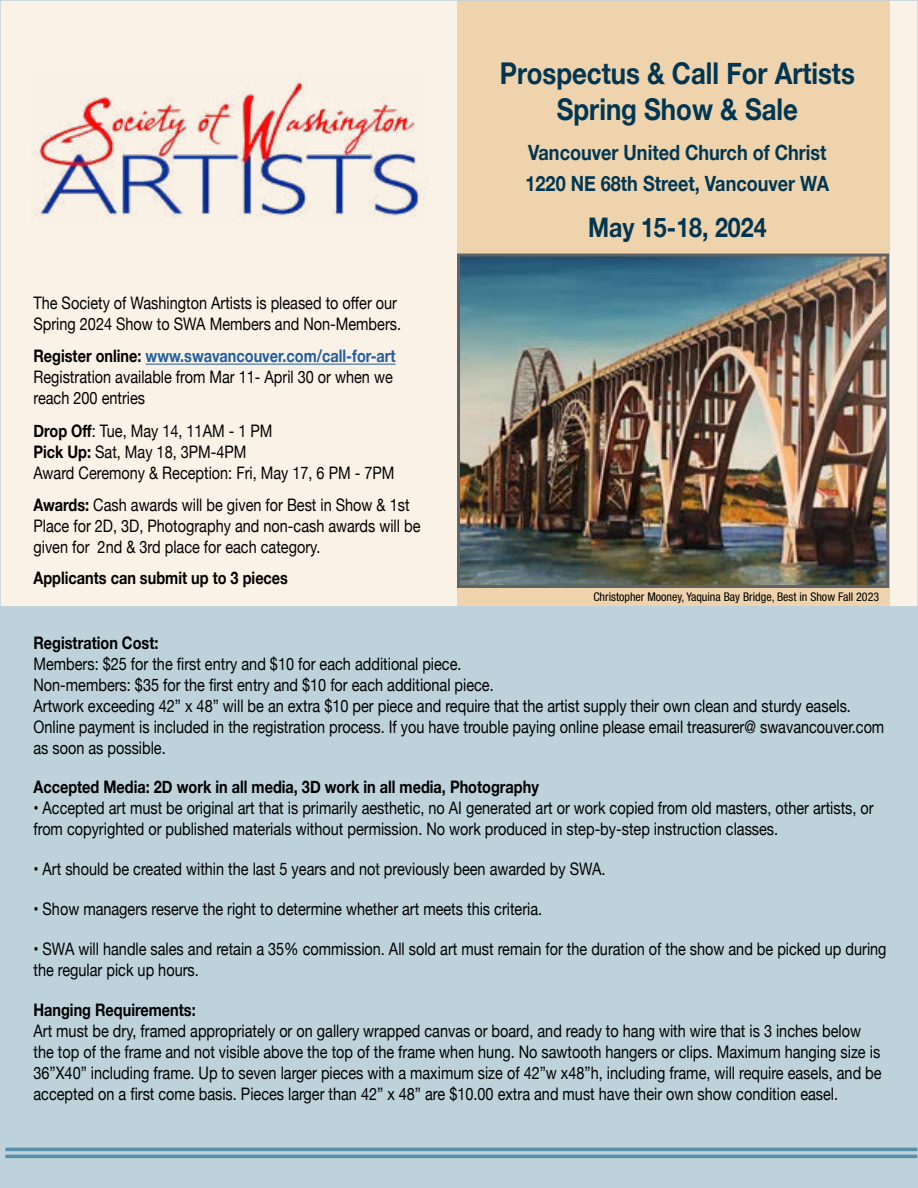
<style>
.page{position:relative;width:918px;height:1188px;background:#fff}
.page>*{position:absolute;margin:0;border:0;box-sizing:border-box;transform-origin:0 0}
.t1{font:700 30px/36px "Helvetica Neue";color:#003652;text-align:center;scale:.86 1}
.t2{font:700 27px "Helvetica Neue";color:#003652;scale:.86 1}
.t3{font:700 21px/30px "Helvetica Neue";color:#003652;scale:.86 1}
.t4{font:17.25px/21px "Helvetica Neue";color:#000;scale:.84 1}
.t5{font:700 17.25px "Helvetica Neue";color:#000;scale:.84 1}
.t6{font:condensed 12px "Helvetica Neue LT Std";color:#000}
.s1{font-weight:700}
.s2{font-weight:700;color:#215e9e}
</style>
<div class="page">
<div style="left:0;top:0;width:918px;height:632px;background:#faf2e7"></div>
<div style="left:457px;top:0;width:432px;height:626px;background:#eed3ac"></div>
<div style="left:0;top:607px;width:918px;height:581px;background:#bdd2db"></div>
<hr style="left:146px;top:364px;width:250px;height:1px;background:#215e9e">
<img style="left:37px;top:81px;width:382px;height:137px">
<img style="left:461px;top:258px;width:424px;height:326px">
<div style="left:457px;top:254px;width:432px;height:334px;border:3px solid #616264"></div>
<hr style="left:5px;top:1148px;width:913px;height:3px;background:#578ea8">
<hr style="left:5px;top:1155px;width:913px;height:3px;background:#578ea8">
<p class="t4" style="left:33px;top:294px;width:439px">The Society of Washington Artists is pleased to offer our<br>Spring 2024 Show to SWA Members and Non-Members.</p>
<p class="t4" style="left:33px;top:347px;width:433px"><span class="s1">Register online:</span> <span class="s2">www.swavancouver.com/call-for-art<br></span>Registration available from Mar 11- April 30 or when we reach 200 entries</p>
<p class="t4" style="left:33px;top:421px;width:431px"><span class="s1">Drop Off</span>: Tue, May 14, 11AM - 1 PM<br><span class="s1">Pick Up:</span> Sat, May 18, 3PM-4PM<br>Award Ceremony &amp; Reception: Fri, May 17, 6 PM - 7PM</p>
<p class="t4" style="left:33px;top:495px;width:462px"><span class="s1">Awards:</span> Cash awards will be given for Best in Show &amp; 1st<br>Place for 2D, 3D, Photography and non-cash awards will be given for 2nd &amp; 3rd place for each category.</p>
<p class="t5" style="left:33px;top:564px;width:305px">Applicants can submit up to 3 pieces</p>
<h1 class="t1" style="left:500px;top:56px;width:414px">Prospectus &amp; Call For Artists<br>Spring Show &amp; Sale</h1>
<p class="t3" style="left:526px;top:139px;width:355px">Vancouver United Church of Christ<br>1220 NE 68th Street, Vancouver WA</p>
<h2 class="t2" style="left:588px;top:206px;width:209px">May 15-18, 2024</h2>
<p class="t6" style="left:593px;top:590px;width:287px">Christopher Mooney, Yaquina Bay Bridge, Best in Show Fall 2023</p>
<p class="t5" style="left:33px;top:629px;width:150px">Registration Cost:</p>
<p class="t4" style="left:33px;top:654px;width:1014px">Members: $25 for the first entry and $10 for each additional piece.<br>Non-members: $35 for the first entry and $10 for each additional piece.<br>Artwork exceeding 42” x 48” will be an extra $10 per piece and require that the artist supply their own clean and sturdy easels.<br>Online payment is included in the registration process. If you have trouble paying online please email treasurer@ swavancouver.com as soon as possible.</p>
<p class="t5" style="left:33px;top:774px;width:603px">Accepted Media: 2D work in all media, 3D work in all media, Photography</p>
<p class="t4" style="left:33px;top:799px;width:1002px">• Accepted art must be original art that is primarily aesthetic, no AI generated art or work copied from old masters, other artists, or from copyrighted or published materials without permission. No work produced in step-by-step instruction classes.</p>
<p class="t4" style="left:33px;top:860px;width:683px">• Art should be created within the last 5 years and not previously been awarded by SWA.</p>
<p class="t4" style="left:33px;top:900px;width:607px">• Show managers reserve the right to determine whether art meets this criteria.</p>
<p class="t4" style="left:33px;top:940px;width:1017px">• SWA will handle sales and retain a 35% commission. All sold art must remain for the duration of the show and be picked up during the regular pick up hours.</p>
<p class="t5" style="left:33px;top:996px;width:195px">Hanging Requirements:</p>
<p class="t4" style="left:33px;top:1021px;width:1011px">Art must be dry, framed appropriately or on gallery wrapped canvas or board, and ready to hang with wire that is 3 inches below the top of the frame and not visible above the top of the frame when hung. No sawtooth hangers or clips. Maximum hanging size is 36”X40” including frame. Up to seven larger pieces with a maximum size of 42”w x48”h, including frame, will require easels, and be accepted on a first come basis. Pieces larger than 42” x 48” are $10.00 extra and must have their own show condition easel.</p>
</div>
